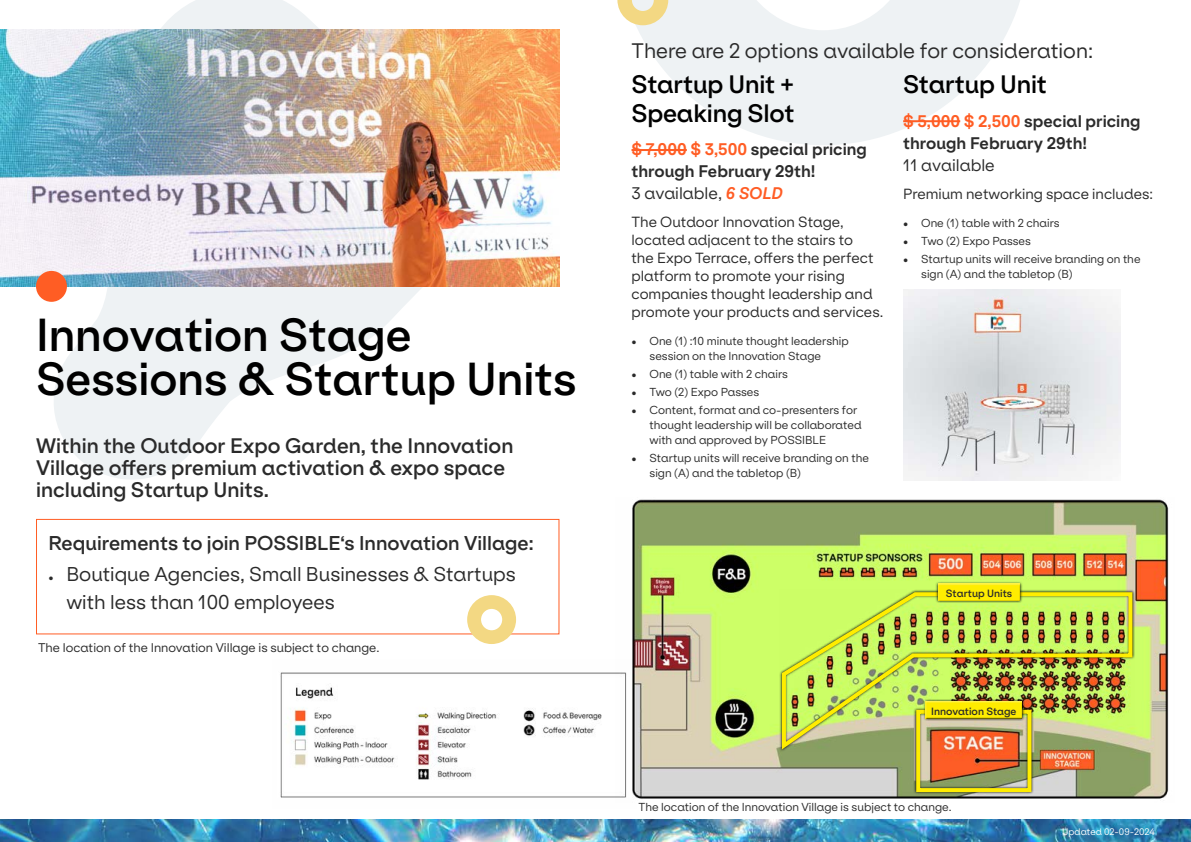
<style>
.page{position:relative;width:1191px;height:842px;background:#fff}
.page>*{position:absolute;margin:0;border:0;box-sizing:border-box;transform-origin:0 0}
.Expo_Hall{font:600 44px/44px "ES Klarheit Kurrent";color:#000}
.H2_-_Item_-_NO_TOC{font:600 24px/28.8px "ES Klarheit Kurrent";letter-spacing:-.01em;color:#000}
.H2_-_Subtext_Pargraph{font:600 20px/22px "ES Klarheit Kurrent";color:#2a2a2a}
.t1{font:20px "ES Klarheit Kurrent";color:#2a2a2a}
.t2{font:19px/28px "ES Klarheit Kurrent";color:#2a2a2a}
.Bulletpoints_1{font:600 19px "ES Klarheit Kurrent";color:#2a2a2a}
.t3{font:700 16px/22px "ES Klarheit Kurrent";color:#2b2b2b}
.t4{font:14px/18px "ES Klarheit Kurrent";color:#2a2a2a}
.t5{font:12px "ES Klarheit Kurrent";color:#2a2a2a}
.Bulletpoints_1-2{font:11px/15px "ES Klarheit Kurrent";color:#2a2a2a}
.t6{font:600 10px "ES Klarheit Kurrent";color:#2b2b2b}
.t7{font:9px "ES Klarheit Kurrent";color:#fff}
.s1{font-size:11px}
.s2{color:#ff5d24}
.s3{font-weight:400}
.s4{font-style:italic;color:#ff5c24}
</style>
<div class="page">
<img style="left:280px;top:672px;width:335px;height:126px">
<svg style="left:636px;top:0;width:384px;height:145px;fill:#eef2f4"></svg>
<svg style="left:49px;top:0;width:509px;height:480px"></svg>
<svg style="left:36px;top:518px;width:524px;height:117px"></svg>
<hr style="left:631px;top:149px;width:56px;height:2px;background:#ff5d24">
<hr style="left:903px;top:120px;width:57px;height:2px;background:#ff5d24">
<img style="left:0;top:820px;width:1191px;height:22px">
<img style="left:0;top:30px;width:559px;height:256px">
<svg style="left:467px;top:595px;width:49px;height:49px"></svg>
<svg style="left:617px;top:0;width:51px;height:25px"></svg>
<div style="left:36px;top:271px;width:31px;height:31px;background:#ff5d24;border-radius:50%"></div>
<img style="left:615px;top:499px;width:554px;height:300px">
<svg style="left:913px;top:753px;width:121px;height:41px;background:#b67b4c"></svg>
<div style="left:916px;top:710px;width:115px;height:82px;border:4px solid #ffed00"></div>
<img style="left:780px;top:590px;width:354px;height:163px">
<div style="left:935px;top:581px;width:87px;height:22px;background:#bdec5e"></div>
<div style="left:936px;top:582px;width:85px;height:19px;background:#fff;opacity:.75"></div>
<div style="left:937px;top:583px;width:84px;height:19px;background:#000;opacity:.75"></div>
<img style="left:903px;top:289px;width:217px;height:192px">
<p class="Expo_Hall" style="left:36px;top:309px;width:542px">Innovation Stage<br>Sessions &amp; Startup Units</p>
<p class="H2_-_Subtext_Pargraph" style="left:36px;top:432px;width:479px">Within the Outdoor Expo Garden, the Innovation<br>Village offers premium activation &amp; expo space including Startup Units.</p>
<p class="Bulletpoints_1" style="left:48px;top:527px;width:487px">Requirements to join POSSIBLE‘s Innovation Village:</p>
<p class="t2" style="left:66px;top:558px;width:451px;text-indent:-18px"><span class="s1">•</span> Boutique Agencies, Small Businesses &amp; Startups with less than 100 employees</p>
<p class="t5" style="left:38px;top:638px;width:343px">The location of the Innovation Village is subject to change.</p>
<p class="t1" style="left:631px;top:34px;width:463px">There are 2 options available for consideration:</p>
<p class="H2_-_Item_-_NO_TOC" style="left:631px;top:68px;width:165px">Startup Unit +<br>Speaking Slot</p>
<p class="t3" style="left:631px;top:137px;width:237px"><span class="s2">$ 7,000 $ 3,500</span> special pricing through February 29th!<br><span class="s3">3 available,</span> <span class="s4">6 SOLD</span></p>
<p class="t4" style="left:631px;top:211px;width:253px">The Outdoor Innovation Stage, located adjacent to the stairs to<br>the Expo Terrace, offers the perfect platform to promote your rising companies thought leadership and promote your products and services.</p>
<p class="Bulletpoints_1-2" style="left:649px;top:333px;width:201px;text-indent:-18px">• One (1) :10 minute thought leadership session on the Innovation Stage</p>
<p class="Bulletpoints_1-2" style="left:631px;top:366px;width:158px">• One (1) table with 2 chairs</p>
<p class="Bulletpoints_1-2" style="left:631px;top:383px;width:129px">• Two (2) Expo Passes</p>
<p class="Bulletpoints_1-2" style="left:649px;top:401px;width:213px;text-indent:-18px">• Content, format and co-presenters for thought leadership will be collaborated with and approved by POSSIBLE</p>
<p class="Bulletpoints_1-2" style="left:649px;top:449px;width:221px;text-indent:-18px">• Startup units will receive branding on the sign (A) and the tabletop (B)</p>
<p class="H2_-_Item_-_NO_TOC" style="left:903px;top:68px;width:145px">Startup Unit</p>
<p class="t3" style="left:903px;top:108px;width:239px"><span class="s2">$ 5,000 $ 2,500</span> special pricing through February 29th!<br><span class="s3">11 available</span></p>
<p class="t4" style="left:903px;top:184px;width:251px">Premium networking space includes:</p>
<p class="Bulletpoints_1-2" style="left:903px;top:214px;width:158px">• One (1) table with 2 chairs</p>
<p class="Bulletpoints_1-2" style="left:903px;top:232px;width:129px">• Two (2) Expo Passes</p>
<p class="Bulletpoints_1-2" style="left:921px;top:250px;width:221px;text-indent:-18px">• Startup units will receive branding on the sign (A) and the tabletop (B)</p>
<p class="t6" style="left:946px;top:585px;width:68px">Startup Units</p>
<p class="t6" style="left:931px;top:703px;width:87px">Innovation Stage</p>
<p class="Bulletpoints_1-2" style="left:638px;top:798px;width:314px">The location of the Innovation Village is subject to change.</p>
<p class="t7" style="left:1062px;top:824px;width:94px">Updated 02-09-2024</p>
</div>
